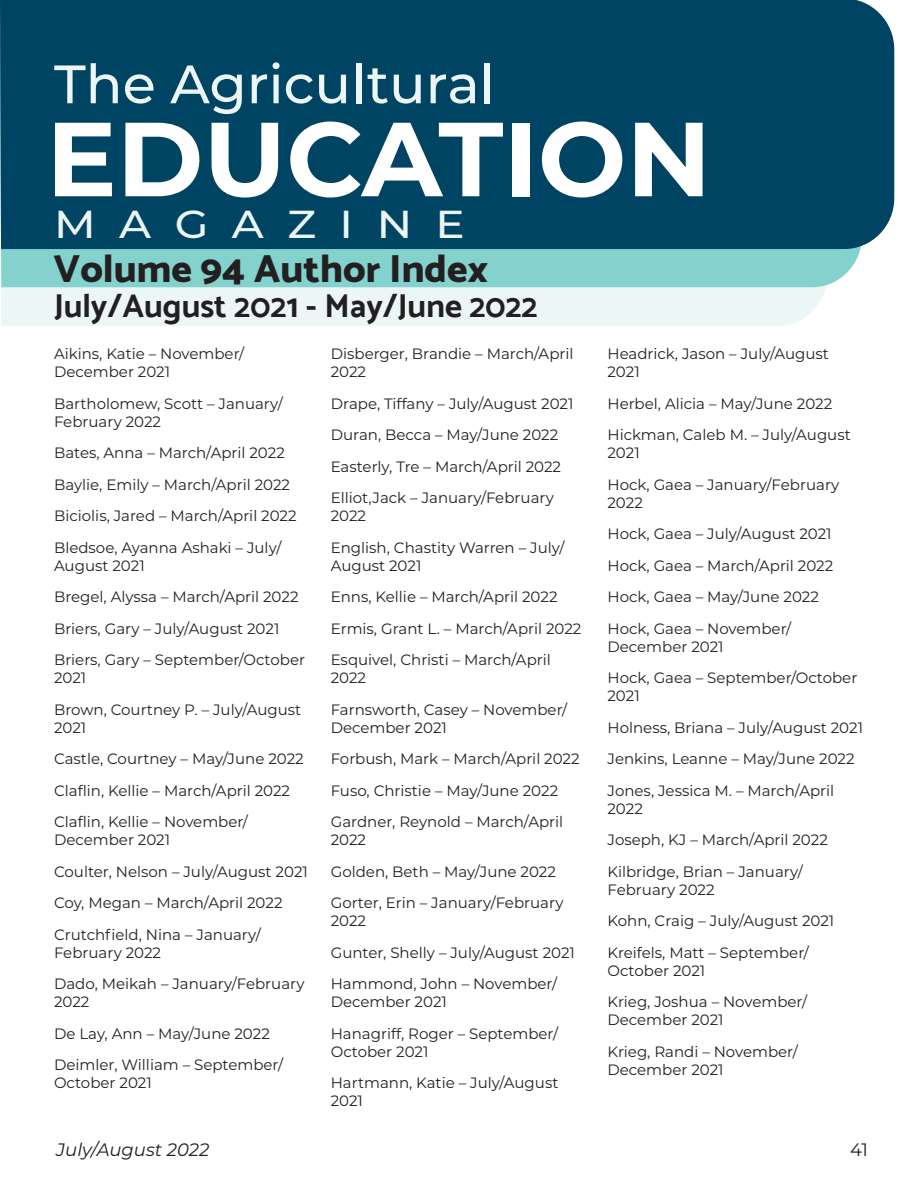
<style>
.page{position:relative;width:918px;height:1188px;background:#fff}
.page>*{position:absolute;margin:0;border:0;box-sizing:border-box;transform-origin:0 0}
.t1{font:700 105px "Montserrat";color:#fff}
.t2{font:500 54px "Montserrat";color:#ecf6f6}
.Story_Headlines{font:800 39px "Catamaran";color:#231f20}
.t3{font:500 39px "Montserrat";color:#ecf6f6;scale:1.12 1}
.Story_Headlines-2{font:700 33px "Catamaran";color:#231f20}
.t4{font:italic 18px "Montserrat";color:#231f20}
.t5{font:18px "Montserrat";color:#231f20}
.Author_Index_Entries{font:15px/18px "Montserrat";color:#231f20}
</style>
<div class="page">
<div style="left:1px;top:287px;width:825px;height:39px;background:#ecf6f6"></div>
<div style="left:1px;top:249px;width:860px;height:38px;background:#83d2ce"></div>
<div style="left:0;top:0;width:894px;height:249px;background:#004463"></div>
<p class="t2" style="left:54px;top:46px;width:442px">The Agricultural</p>
<p class="t1" style="left:46px;top:83px;width:666px">EDUCATION</p>
<p class="t3" style="left:54px;top:197px;width:368px">M A G A Z I N E</p>
<p class="Story_Headlines" style="left:54px;top:246px;width:436px">Volume 94 Author Index</p>
<p class="Story_Headlines-2" style="left:54px;top:287px;width:485px">July/August 2021 - May/June 2022</p>
<p class="Author_Index_Entries" style="left:54px;top:344px;width:192px">Aikins, Katie – November/<br>December 2021</p>
<p class="Author_Index_Entries" style="left:54px;top:394px;width:230px">Bartholomew, Scott – January/<br>February 2022</p>
<p class="Author_Index_Entries" style="left:54px;top:443px;width:232px">Bates, Anna – March/April 2022</p>
<p class="Author_Index_Entries" style="left:54px;top:475px;width:238px">Baylie, Emily – March/April 2022</p>
<p class="Author_Index_Entries" style="left:54px;top:506px;width:244px">Biciolis, Jared – March/April 2022</p>
<p class="Author_Index_Entries" style="left:54px;top:538px;width:229px">Bledsoe, Ayanna Ashaki – July/<br>August 2021</p>
<p class="Author_Index_Entries" style="left:54px;top:587px;width:246px">Bregel, Alyssa – March/April 2022</p>
<p class="Author_Index_Entries" style="left:54px;top:619px;width:227px">Briers, Gary – July/August 2021</p>
<p class="Author_Index_Entries" style="left:54px;top:650px;width:253px">Briers, Gary – September/October<br>2021</p>
<p class="Author_Index_Entries" style="left:54px;top:700px;width:249px">Brown, Courtney P. – July/August<br>2021</p>
<p class="Author_Index_Entries" style="left:54px;top:749px;width:251px">Castle, Courtney – May/June 2022</p>
<p class="Author_Index_Entries" style="left:54px;top:781px;width:238px">Claflin, Kellie – March/April 2022</p>
<p class="Author_Index_Entries" style="left:54px;top:812px;width:195px">Claflin, Kellie – November/<br>December 2021</p>
<p class="Author_Index_Entries" style="left:54px;top:862px;width:255px">Coulter, Nelson – July/August 2021</p>
<p class="Author_Index_Entries" style="left:54px;top:893px;width:230px">Coy, Megan – March/April 2022</p>
<p class="Author_Index_Entries" style="left:54px;top:925px;width:208px">Crutchfield, Nina – January/<br>February 2022</p>
<p class="Author_Index_Entries" style="left:54px;top:974px;width:252px">Dado, Meikah – January/February<br>2022</p>
<p class="Author_Index_Entries" style="left:54px;top:1024px;width:217px">De Lay, Ann – May/June 2022</p>
<p class="Author_Index_Entries" style="left:54px;top:1055px;width:231px">Deimler, William – September/<br>October 2021</p>
<p class="Author_Index_Entries" style="left:331px;top:344px;width:244px">Disberger, Brandie – March/April<br>2022</p>
<p class="Author_Index_Entries" style="left:331px;top:394px;width:244px">Drape, Tiffany – July/August 2021</p>
<p class="Author_Index_Entries" style="left:331px;top:425px;width:229px">Duran, Becca – May/June 2022</p>
<p class="Author_Index_Entries" style="left:331px;top:457px;width:232px">Easterly, Tre – March/April 2022</p>
<p class="Author_Index_Entries" style="left:331px;top:488px;width:225px">Elliot,Jack – January/February<br>2022</p>
<p class="Author_Index_Entries" style="left:331px;top:538px;width:235px">English, Chastity Warren – July/<br>August 2021</p>
<p class="Author_Index_Entries" style="left:331px;top:587px;width:228px">Enns, Kellie – March/April 2022</p>
<p class="Author_Index_Entries" style="left:331px;top:619px;width:252px">Ermis, Grant L. – March/April 2022</p>
<p class="Author_Index_Entries" style="left:331px;top:650px;width:222px">Esquivel, Christi – March/April<br>2022</p>
<p class="Author_Index_Entries" style="left:331px;top:700px;width:238px">Farnsworth, Casey – November/<br>December 2021</p>
<p class="Author_Index_Entries" style="left:331px;top:749px;width:250px">Forbush, Mark – March/April 2022</p>
<p class="Author_Index_Entries" style="left:331px;top:781px;width:229px">Fuso, Christie – May/June 2022</p>
<p class="Author_Index_Entries" style="left:331px;top:812px;width:234px">Gardner, Reynold – March/April<br>2022</p>
<p class="Author_Index_Entries" style="left:331px;top:862px;width:227px">Golden, Beth – May/June 2022</p>
<p class="Author_Index_Entries" style="left:331px;top:893px;width:234px">Gorter, Erin – January/February<br>2022</p>
<p class="Author_Index_Entries" style="left:331px;top:943px;width:246px">Gunter, Shelly – July/August 2021</p>
<p class="Author_Index_Entries" style="left:331px;top:974px;width:228px">Hammond, John – November/<br>December 2021</p>
<p class="Author_Index_Entries" style="left:331px;top:1024px;width:229px">Hanagriff, Roger – September/<br>October 2021</p>
<p class="Author_Index_Entries" style="left:331px;top:1073px;width:229px">Hartmann, Katie – July/August<br>2021</p>
<p class="Author_Index_Entries" style="left:608px;top:344px;width:223px">Headrick, Jason – July/August<br>2021</p>
<p class="Author_Index_Entries" style="left:608px;top:394px;width:226px">Herbel, Alicia – May/June 2022</p>
<p class="Author_Index_Entries" style="left:608px;top:425px;width:245px">Hickman, Caleb M. – July/August<br>2021</p>
<p class="Author_Index_Entries" style="left:608px;top:475px;width:233px">Hock, Gaea – January/February<br>2022</p>
<p class="Author_Index_Entries" style="left:608px;top:524px;width:226px">Hock, Gaea – July/August 2021</p>
<p class="Author_Index_Entries" style="left:608px;top:556px;width:227px">Hock, Gaea – March/April 2022</p>
<p class="Author_Index_Entries" style="left:608px;top:587px;width:213px">Hock, Gaea – May/June 2022</p>
<p class="Author_Index_Entries" style="left:608px;top:619px;width:185px">Hock, Gaea – November/<br>December 2021</p>
<p class="Author_Index_Entries" style="left:608px;top:668px;width:251px">Hock, Gaea – September/October<br>2021</p>
<p class="Author_Index_Entries" style="left:608px;top:718px;width:257px">Holness, Briana – July/August 2021</p>
<p class="Author_Index_Entries" style="left:608px;top:749px;width:249px">Jenkins, Leanne – May/June 2022</p>
<p class="Author_Index_Entries" style="left:608px;top:781px;width:228px">Jones, Jessica M. – March/April<br>2022</p>
<p class="Author_Index_Entries" style="left:608px;top:830px;width:222px">Joseph, KJ – March/April 2022</p>
<p class="Author_Index_Entries" style="left:608px;top:862px;width:197px">Kilbridge, Brian – January/<br>February 2022</p>
<p class="Author_Index_Entries" style="left:608px;top:911px;width:228px">Kohn, Craig – July/August 2021</p>
<p class="Author_Index_Entries" style="left:608px;top:943px;width:203px">Kreifels, Matt – September/<br>October 2021</p>
<p class="Author_Index_Entries" style="left:608px;top:992px;width:201px">Krieg, Joshua – November/<br>December 2021</p>
<p class="Author_Index_Entries" style="left:608px;top:1042px;width:192px">Krieg, Randi – November/<br>December 2021</p>
<p class="t4" style="left:56px;top:1137px;width:155px">July/August 2022</p>
<p class="t5" style="left:850px;top:1137px;width:19px">41</p>
</div>
